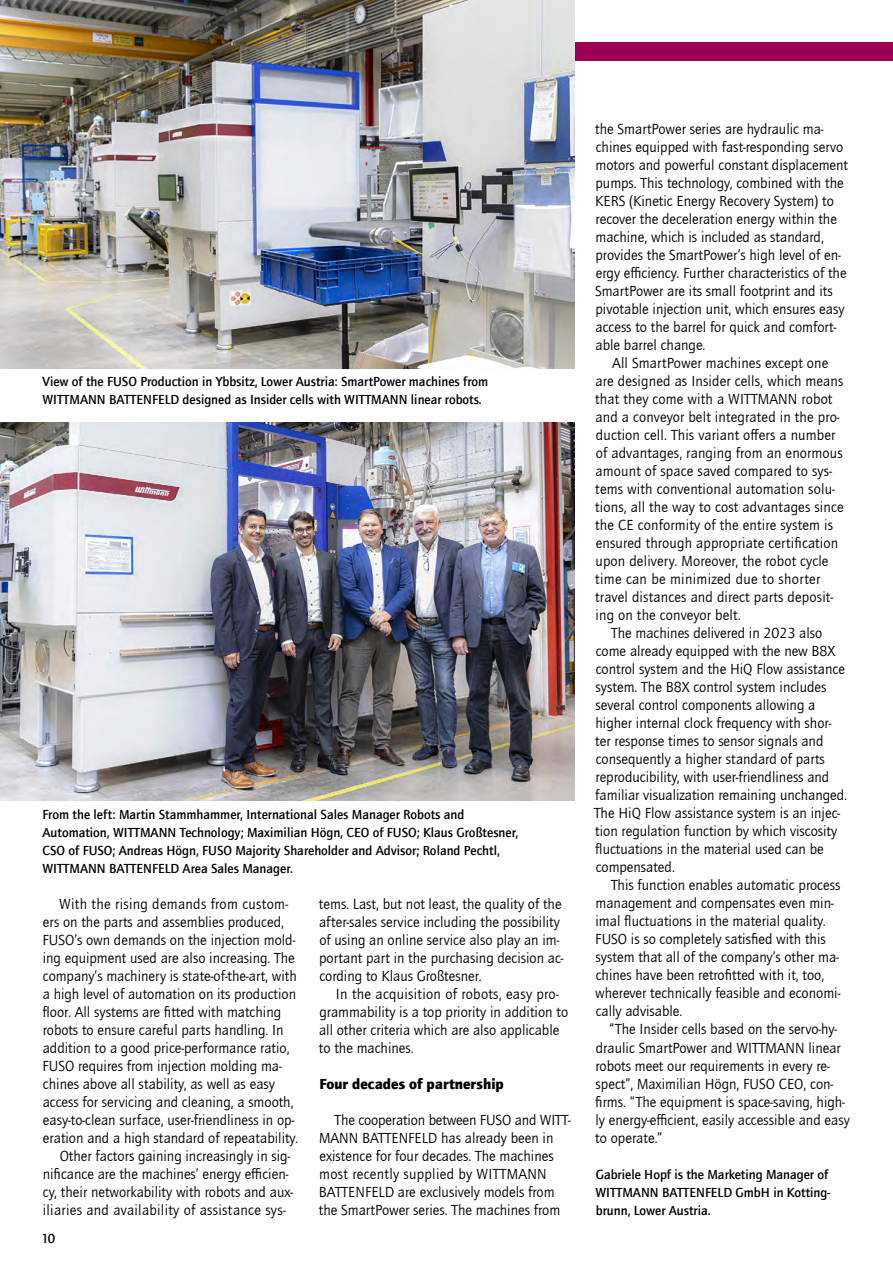
<style>
.page{position:relative;width:893px;height:1263px;background:#fff}
.page>*{position:absolute;margin:0;border:0;box-sizing:border-box;transform-origin:0 0}
.t1{font:15px/18px "Quay Sans ITC Com";color:#000}
.t2{font:15px "Quay Sans ITC Com";letter-spacing:.02em;color:#000}
.t3{font:900 15px "Quay Sans ITC Com";color:#000}
.t4{font:500 13.5px/18px "Quay Sans ITC Com";color:#000}
</style>
<div class="page">
<div style="left:0;top:43px;width:893px;height:18px;background:#9e0054"></div>
<img style="left:0;top:422px;width:574px;height:378px">
<img style="left:0;top:0;width:574px;height:368px">
<p class="t4" style="left:43px;top:372px;width:447px">View of the FUSO Production in Ybbsitz, Lower Austria: SmartPower machines from<br>WITTMANN BATTENFELD designed as Insider cells with WITTMANN linear robots.</p>
<p class="t4" style="left:43px;top:805px;width:477px">From the left: Martin Stammhammer, International Sales Manager Robots and Automation, WITTMANN Technology; Maximilian Högn, CEO of FUSO; Klaus Großtesner, CSO of FUSO; Andreas Högn, FUSO Majority Shareholder and Advisor; Roland Pechtl, WITTMANN BATTENFELD Area Sales Manager.</p>
<p class="t2" style="left:59px;top:895px;width:230px">With the rising demands from custom-</p>
<p class="t1" style="left:43px;top:913px;width:243px">ers on the parts and assemblies produced,</p>
<p class="t1" style="left:43px;top:931px;width:254px">FUSO’s own demands on the injection mold-</p>
<p class="t1" style="left:43px;top:949px;width:254px">ing equipment used are also increasing. The</p>
<p class="t1" style="left:43px;top:967px;width:255px">company’s machinery is state-of-the-art, with</p>
<p class="t1" style="left:43px;top:985px;width:255px">a high level of automation on its production</p>
<p class="t1" style="left:42px;top:1003px;width:240px">floor. All systems are fitted with matching</p>
<p class="t1" style="left:43px;top:1021px;width:242px">robots to ensure careful parts handling. In</p>
<p class="t1" style="left:43px;top:1039px;width:248px">addition to a good price-performance ratio,</p>
<p class="t1" style="left:43px;top:1057px;width:241px">FUSO requires from injection molding ma-</p>
<p class="t1" style="left:43px;top:1075px;width:233px">chines above all stability, as well as easy</p>
<p class="t1" style="left:43px;top:1093px;width:252px">access for servicing and cleaning, a smooth,</p>
<p class="t1" style="left:43px;top:1111px;width:253px">easy-to-clean surface, user-friendliness in op-</p>
<p class="t1" style="left:43px;top:1129px;width:257px">eration and a high standard of repeatability.</p>
<p class="t1" style="left:60px;top:1147px;width:232px">Other factors gaining increasingly in sig-</p>
<p class="t1" style="left:43px;top:1165px;width:247px">nificance are the machines’ energy efficien-</p>
<p class="t1" style="left:43px;top:1183px;width:252px">cy, their networkability with robots and aux-</p>
<p class="t2" style="left:43px;top:1201px;width:244px">iliaries and availability of assistance sys-</p>
<p class="t4" style="left:41px;top:1229px;width:15px">10</p>
<p class="t1" style="left:319px;top:894px;width:246px">tems. Last, but not least, the quality of the after-sales service including the possibility of using an online service also play an im&shy;portant part in the purchasing decision ac&shy;cording to Klaus Großtesner.</p>
<p class="t1" style="left:319px;top:985px;width:251px;text-indent:17px">In the acquisition of robots, easy pro&shy;grammability is a top priority in addition to all other criteria which are also applicable to the machines.</p>
<p class="t3" style="left:319px;top:1074px;width:186px">Four decades of partnership</p>
<p class="t1" style="left:319px;top:1111px;width:253px;text-indent:16px">The cooperation between FUSO and WITT-MANN BATTENFELD has already been in existence for four decades. The machines most recently supplied by WITTMANN BATTENFELD are exclusively models from the SmartPower series. The machines from</p>
<p class="t1" style="left:595px;top:120px;width:254px">the SmartPower series are hydraulic ma&shy;chines equipped with fast-responding servo motors and powerful constant displacement pumps. This technology, combined with the KERS (Kinetic Energy Recovery System) to recover the deceleration energy within the machine, which is included as standard, provides the SmartPower’s high level of en&shy;ergy efficiency. Further characteristics of the SmartPower are its small footprint and its pivotable injection unit, which ensures easy access to the barrel for quick and comfort&shy;able barrel change.</p>
<p class="t1" style="left:595px;top:354px;width:250px;text-indent:17px">All SmartPower machines except one are designed as Insider cells, which means that they come with a WITTMANN robot and a conveyor belt integrated in the pro&shy;duction cell. This variant offers a number of advantages, ranging from an enormous amount of space saved compared to sys&shy;tems with conventional automation solu&shy;tions, all the way to cost advantages since the CE conformity of the entire system is ensured through appropriate certification upon delivery. Moreover, the robot cycle time can be minimized due to shorter travel distances and direct parts deposit&shy;ing on the conveyor belt.</p>
<p class="t1" style="left:594px;top:624px;width:255px;text-indent:17px">The machines delivered in 2023 also come already equipped with the new B8X control system and the HiQ Flow assistance system. The B8X control system includes several control components allowing a higher internal clock frequency with shor&shy;ter response times to sensor signals and consequently a higher standard of parts reproducibility, with user-friendliness and familiar visualization remaining unchanged.<br>The HiQ Flow assistance system is an injec&shy;tion regulation function by which viscosity fluctuations in the material used can be compensated.</p>
<p class="t1" style="left:595px;top:876px;width:247px;text-indent:16px">This function enables automatic process management and compensates even min&shy;imal fluctuations in the material quality.<br>FUSO is so completely satisfied with this system that all of the company’s other ma&shy;chines have been retrofitted with it, too, wherever technically feasible and economi&shy;cally advisable.</p>
<p class="t1" style="left:595px;top:1020px;width:256px;text-indent:14px">“The Insider cells based on the servo-hy&shy;draulic SmartPower and WITTMANN linear robots meet our requirements in every re&shy;spect”, Maximilian Högn, FUSO CEO, con&shy;firms. “The equipment is space-saving, high&shy;ly energy-efficient, easily accessible and easy to operate.”</p>
<p class="t4" style="left:595px;top:1165px;width:236px">Gabriele Hopf is the Marketing Manager of<br>WITTMANN BATTENFELD GmbH in Kotting&shy;brunn, Lower Austria.</p>
</div>
